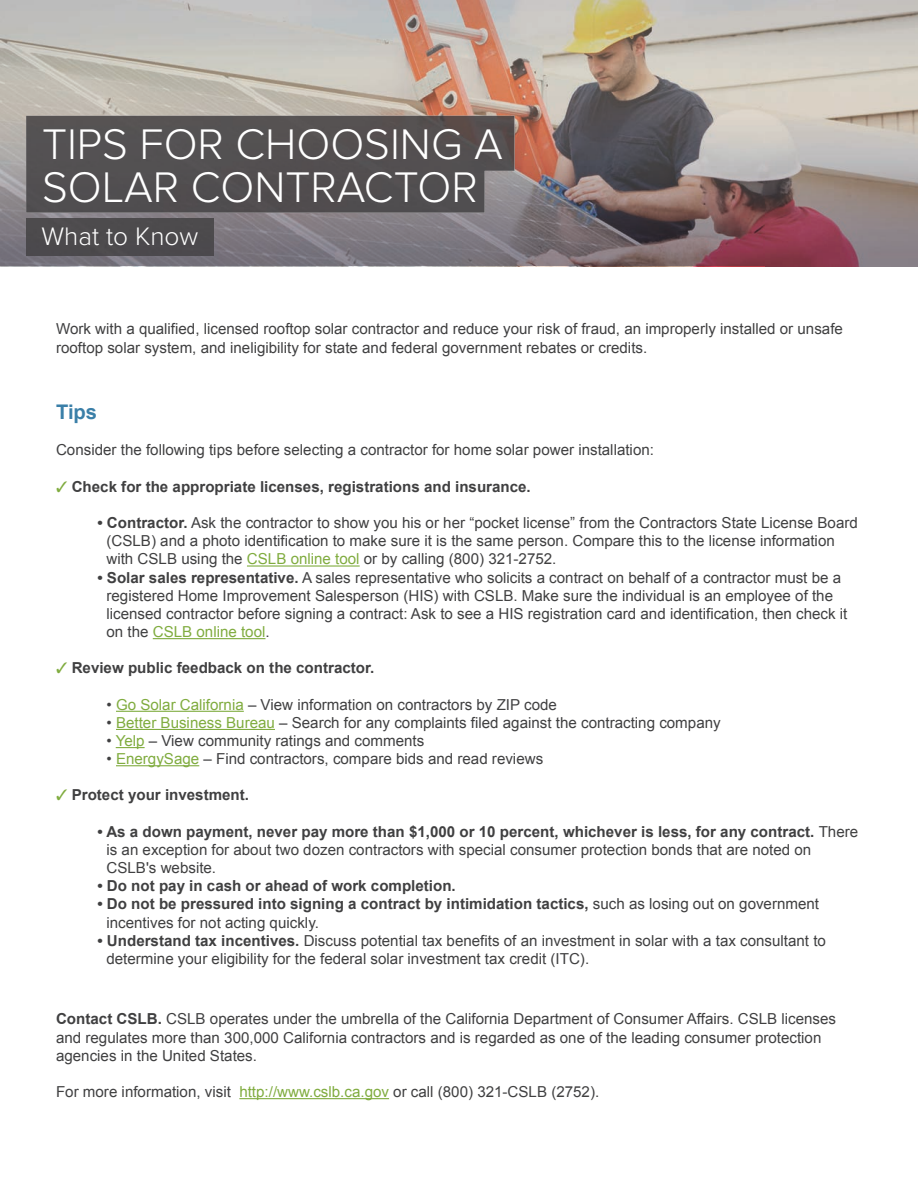
<style>
.page{position:relative;width:918px;height:1188px;background:#fff}
.page>*{position:absolute;margin:0;border:0;box-sizing:border-box;transform-origin:0 0}
.t1{font:300 44.4px/43.2px "Proxima Nova";color:#fff}
.t2{font:300 26.25px "Proxima Nova";color:#fff}
.t3{font:700 20.25px "Arial";color:#3a7fa8}
.t4{font:15.15px/18.1px "Arial";color:#404041}
.t5{font:700 15.15px/18.1px "Arial";color:#404041}
.s1{color:#80ac3f}
.s2{font-weight:700}
.s3{font-weight:400}
</style>
<div class="page">
<img style="left:0;top:266px;width:918px;height:1px">
<img style="left:0;top:0;width:918px;height:266px">
<div style="left:26px;top:116px;width:489px;height:97px;background:#535051"></div>
<div style="left:26px;top:218px;width:187px;height:37px;background:#4c4a4d"></div>
<hr style="left:247px;top:565px;width:113px;height:2px;background:#80ac3f">
<hr style="left:153px;top:638px;width:112px;height:1px;background:#80ac3f">
<hr style="left:116px;top:711px;width:128px;height:1px;background:#80ac3f">
<hr style="left:116px;top:729px;width:159px;height:1px;background:#80ac3f">
<svg style="left:116px;top:747px;width:29px;height:1px"></svg>
<hr style="left:116px;top:765px;width:83px;height:1px;background:#80ac3f">
<hr style="left:239px;top:1098px;width:150px;height:1px;background:#80ac3f">
<h1 class="t1" style="left:42px;top:123px;width:462px">TIPS FOR CHOOSING A<br>SOLAR CONTRACTOR</h1>
<h2 class="t2" style="left:42px;top:221px;width:158px">What to Know</h2>
<p class="t4" style="left:56px;top:320px;width:788px">Work with a qualified, licensed rooftop solar contractor and reduce your risk of fraud, an improperly installed or unsafe rooftop solar system, and ineligibility for state and federal government rebates or credits.</p>
<h3 class="t3" style="left:56px;top:399px;width:43px">Tips</h3>
<p class="t4" style="left:56px;top:441px;width:599px">Consider the following tips before selecting a contractor for home solar power installation:</p>
<p class="t5" style="left:56px;top:478px;width:476px"><span class="s1">✓</span> Check for the appropriate licenses, registrations and insurance.</p>
<p class="t4" style="left:106px;top:514px;width:753px;text-indent:-9px"><span class="s2">• Contractor.</span> Ask the contractor to show you his or her “pocket license” from the Contractors State License Board (CSLB) and a photo identification to make sure it is the same person. Compare this to the license information with CSLB using the <span class="s1">CSLB online tool</span> or by calling (800) 321-2752.</p>
<p class="t4" style="left:107px;top:568px;width:742px;text-indent:-9px"><span class="s2">• Solar sales representative.</span> A sales representative who solicits a contract on behalf of a contractor must be a registered Home Improvement Salesperson (HIS) with CSLB. Make sure the individual is an employee of the licensed contractor before signing a contract: Ask to see a HIS registration card and identification, then check it on the <span class="s1">CSLB online tool</span>.</p>
<p class="t5" style="left:56px;top:659px;width:320px"><span class="s1">✓</span> Review public feedback on the contractor.</p>
<p class="t4" style="left:106px;top:695px;width:452px">• <span class="s1">Go Solar California</span> – View information on contractors by ZIP code</p>
<p class="t4" style="left:107px;top:714px;width:616px">• <span class="s1">Better Business Bureau</span> – Search for any complaints filed against the contracting company</p>
<p class="t4" style="left:107px;top:732px;width:319px">• <span class="s1">Yelp</span> – View community ratings and comments</p>
<p class="t4" style="left:107px;top:750px;width:438px">• <span class="s1">EnergySage</span> – Find contractors, compare bids and read reviews</p>
<p class="t5" style="left:56px;top:787px;width:195px"><span class="s1">✓</span> Protect your investment.</p>
<p class="t4" style="left:106px;top:823px;width:753px;text-indent:-9px"><span class="s2">• As a down payment, never pay more than $1,000 or 10 percent, whichever is less, for any contract.</span> There is an exception for about two dozen contractors with special consumer protection bonds that are noted on<br>CSLB's website.</p>
<p class="t5" style="left:97px;top:877px;width:360px">• Do not pay in cash or ahead of work completion.</p>
<p class="t5" style="left:106px;top:896px;width:714px;text-indent:-9px">• Do not be pressured into signing a contract by intimidation tactics, <span class="s3">such as losing out on government incentives for not acting quickly.</span></p>
<p class="t4" style="left:106px;top:932px;width:721px;text-indent:-9px"><span class="s2">• Understand tax incentives.</span> Discuss potential tax benefits of an investment in solar with a tax consultant to determine your eligibility for the federal solar investment tax credit (ITC).</p>
<p class="t4" style="left:56px;top:1010px;width:782px"><span class="s2">Contact CSLB.</span> CSLB operates under the umbrella of the California Department of Consumer Affairs. CSLB licenses and regulates more than 300,000 California contractors and is regarded as one of the leading consumer protection agencies in the United States.</p>
<p class="t4" style="left:56px;top:1083px;width:545px">For more information, visit <span class="s1">http://www.cslb.ca.gov</span> or call (800) 321-CSLB (2752).</p>
</div>
